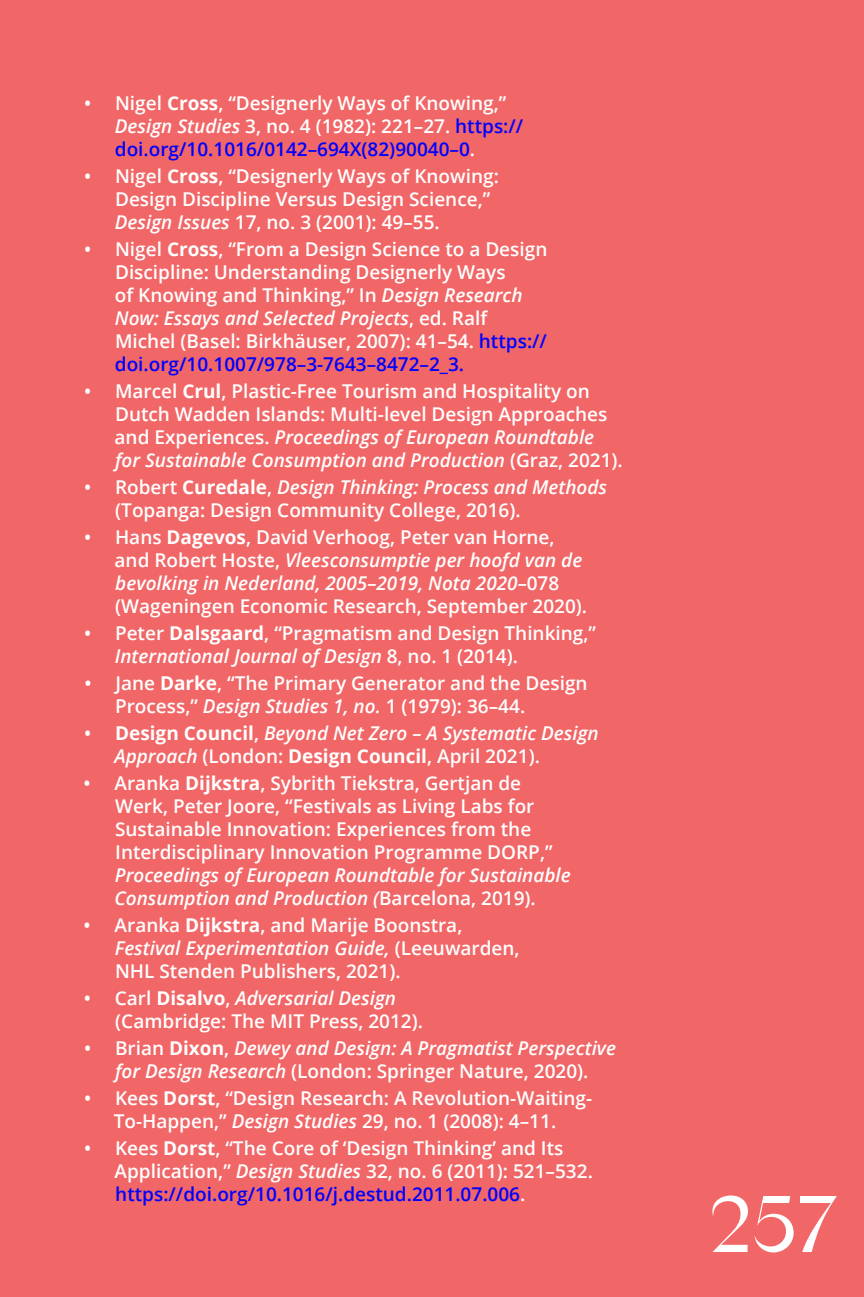
<style>
.page{position:relative;width:864px;height:1297px;background:#fff}
.page>*{position:absolute;margin:0;border:0;box-sizing:border-box;transform-origin:0 0}
.t1{font:80px "Cako";color:#fff}
.t2{font:600 19px/23px "Open Sans";color:#fff}
.t3{font:italic 600 19px/23px "Open Sans";color:#fff}
.s1{font-weight:700}
.s2{font-style:italic}
.s3{color:#00f}
.s4{font-style:normal}
.s5{font-weight:700;font-style:normal}
</style>
<div class="page">
<hr style="left:0;top:0;width:1px;height:1296px;background:#f16667">
<div style="left:1px;top:0;width:863px;height:1296px;background:#f16667"></div>
<p class="t2" style="left:115px;top:93px;width:410px;text-indent:-31px">• Nigel <span class="s1">Cross</span>, “Designerly Ways of Knowing,”<br><span class="s2">Design Studies</span> 3, no. 4 (1982): 221–27. <span class="s3">https:// doi.org/10.1016/0142–694X(82)90040–0</span>.</p>
<p class="t2" style="left:115px;top:166px;width:386px;text-indent:-31px">• Nigel <span class="s1">Cross</span>, “Designerly Ways of Knowing:<br>Design Discipline Versus Design Science,”<br><span class="s2">Design Issues</span> 17, no. 3 (2001): 49–55.</p>
<p class="t2" style="left:115px;top:239px;width:434px;text-indent:-31px">• Nigel <span class="s1">Cross</span>, “From a Design Science to a Design Discipline: Understanding Designerly Ways<br>of Knowing and Thinking,” In <span class="s2">Design Research Now: Essays and Selected Projects</span>, ed. Ralf Michel (Basel: Birkhäuser, 2007): 41–54. <span class="s3">https:// doi.org/10.1007/978–3-7643–8472–2_3.</span></p>
<p class="t2" style="left:115px;top:381px;width:510px;text-indent:-31px">• Marcel <span class="s1">Crul</span>, Plastic-Free Tourism and Hospitality on Dutch Wadden Islands: Multi-level Design Approaches and Experiences. <span class="s2">Proceedings of European Roundtable for Sustainable Consumption and Production</span> (Graz, 2021).</p>
<p class="t2" style="left:115px;top:477px;width:493px;text-indent:-31px">• Robert <span class="s1">Curedale</span>, <span class="s2">Design Thinking: Process and Methods </span>(Topanga: Design Community College, 2016).</p>
<p class="t2" style="left:115px;top:527px;width:474px;text-indent:-31px">• Hans <span class="s1">Dagevos</span>, David Verhoog, Peter van Horne, and Robert Hoste, <span class="s2">Vleesconsumptie per hoofd van de bevolking in Nederland, 2005–2019, Nota 2020–</span>078 (Wageningen Economic Research, September 2020).</p>
<p class="t2" style="left:115px;top:623px;width:483px;text-indent:-31px">• Peter <span class="s1">Dalsgaard</span>, “Pragmatism and Design Thinking,”<br><span class="s2">International Journal of Design</span> 8, no. 1 (2014).</p>
<p class="t2" style="left:115px;top:673px;width:474px;text-indent:-31px">• Jane <span class="s1">Darke</span>, “The Primary Generator and the Design<br>Process,” <span class="s2">Design Studies 1, no.</span> 1 (1979): 36–44.</p>
<p class="t3" style="left:114px;top:723px;width:486px;text-indent:-30px"><span class="s4">•</span> <span class="s5">Design Council</span><span class="s4">,</span> Beyond Net Zero – A Systematic Design<br>Approach <span class="s4">(London:</span> <span class="s5">Design Council</span><span class="s4">, April 2021).</span></p>
<p class="t2" style="left:115px;top:773px;width:439px;text-indent:-31px">• Aranka <span class="s1">Dijkstra</span>, Sybrith Tiekstra, Gertjan de Werk, Peter Joore, “Festivals as Living Labs for Sustainable Innovation: Experiences from the Interdisciplinary Innovation Programme DORP,”</p>
<p class="t3" style="left:115px;top:865px;width:458px">Proceedings of European Roundtable for Sustainable<br>Consumption and Production (<span class="s4">Barcelona, 2019).</span></p>
<p class="t2" style="left:115px;top:915px;width:406px;text-indent:-31px">• Aranka <span class="s1">Dijkstra</span>, and Marije Boonstra,<br><span class="s2">Festival Experimentation Guide,</span> (Leeuwarden,<br>NHL Stenden Publishers, 2021).</p>
<p class="t2" style="left:115px;top:988px;width:309px;text-indent:-31px">• Carl <span class="s1">Disalvo</span>, <span class="s2">Adversarial Design </span>(Cambridge: The MIT Press, 2012).</p>
<p class="t3" style="left:84px;top:1038px;width:534px;text-align:center"><span class="s4">• Brian</span> <span class="s5">Dixon</span><span class="s4">,</span> Dewey and Design: A Pragmatist Perspective for Design Research <span class="s4">(London: Springer Nature, 2020).</span></p>
<p class="t2" style="left:84px;top:1088px;width:510px;text-align:center">• Kees <span class="s1">Dorst</span>, “Design Research: A Revolution-Waiting-<br>To-Happen,” <span class="s2">Design Studies</span> 29, no. 1 (2008): 4–11.</p>
<p class="t2" style="left:115px;top:1138px;width:480px;text-indent:-30px">• Kees <span class="s1">Dorst</span>, “The Core of ‘Design Thinking’ and Its<br>Application,” <span class="s2">Design Studies</span> 32, no. 6 (2011): 521–532. <span class="s3">https://doi.org/10.1016/j.destud.2011.07.006</span>.</p>
<h1 class="t1" style="left:709px;top:1187px;width:129px">257</h1>
</div>
